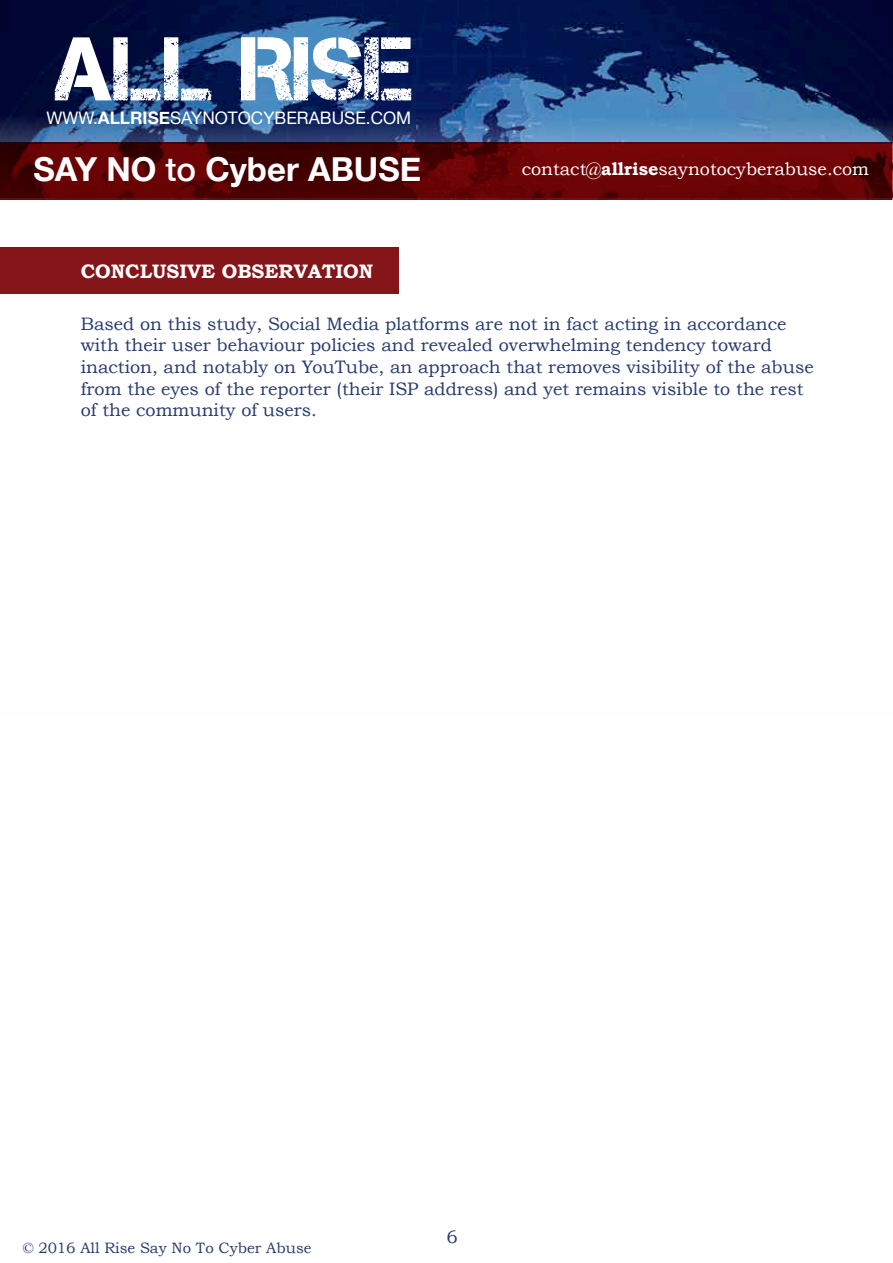
<style>
.page{position:relative;width:893px;height:1263px;background:#fff}
.page>*{position:absolute;margin:0;border:0;box-sizing:border-box;transform-origin:0 0}
.t1{font:90px "Captureit";color:#fff}
.t2{font:700 33px "Helvetica Neue";color:#fff}
.t3{font:700 19.5px "Bookman Old Style";color:#fff}
.t4{font:18px/21.6px "Bookman Old Style";color:#283b6e}
.t5{font:18px "Bookman Old Style";color:#fff}
.t6{font:18px "Bookman Old Style";color:#293b6e}
.t7{font:17.25px "Helvetica Neue";color:#fff}
.t8{font:15px "Bookman Old Style";color:#293b6e}
.s1{font-weight:700}
.s2{font-weight:500}
</style>
<div class="page">
<img style="left:0;top:0;width:893px;height:200px">
<svg style="left:0;top:142px;width:892px;height:58px;background:#5c0304"></svg>
<div style="left:0;top:247px;width:399px;height:47px;background:#841619"></div>
<h1 class="t1" style="left:55px;top:19px;width:361px">ALL RISE</h1>
<p class="t7" style="left:46px;top:105px;width:366px">WWW.<span class="s1">ALLRISE</span>SAYNOTOCYBERABUSE.COM</p>
<h2 class="t2" style="left:34px;top:143px;width:389px">SAY NO <span class="s2">to</span> Cyber ABUSE</h2>
<p class="t5" style="left:522px;top:159px;width:349px">contact@<span class="s1">allrise</span>saynotocyberabuse.com</p>
<p class="t3" style="left:81px;top:259px;width:294px">CONCLUSIVE OBSERVATION</p>
<p class="t4" style="left:81px;top:313px;width:734px">Based on this study, Social Media platforms are not in fact acting in accordance with their user behaviour policies and revealed overwhelming tendency toward inaction, and notably on YouTube, an approach that removes visibility of the abuse from the eyes of the reporter (their ISP address) and yet remains visible to the rest of the community of users.</p>
<p class="t8" style="left:22px;top:1239px;width:291px">© 2016 All Rise Say No To Cyber Abuse</p>
<p class="t6" style="left:446px;top:1226px;width:13px">6</p>
</div>
